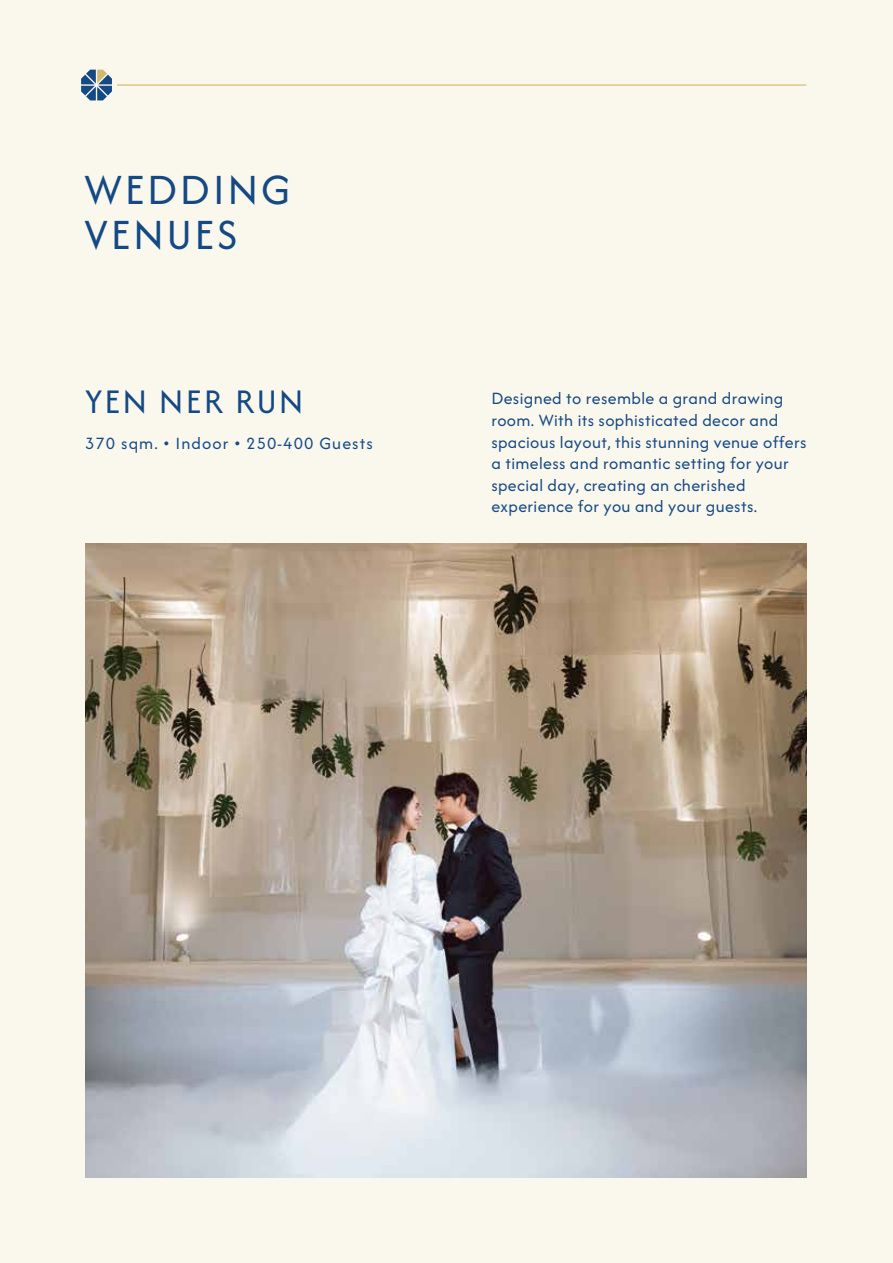
<style>
.page{position:relative;width:893px;height:1263px;background:#faf7ed}
.page>*{position:absolute;margin:0;border:0;box-sizing:border-box;transform-origin:0 0}
.t1{font:45px/45px "Afacad";letter-spacing:.06em;color:#154984}
.t2{font:36px "Afacad";letter-spacing:.06em;color:#154984}
.t3{font:18px/21.6px "Afacad";letter-spacing:.02em;color:#154984}
.t4{font:18px "Afacad";letter-spacing:.06em;color:#144a88}
</style>
<div class="page">
<img style="left:85px;top:543px;width:721px;height:635px">
<svg style="left:81px;top:70px;width:31px;height:30px"></svg>
<hr style="left:117px;top:84px;width:689px;height:2px;background:#ceb96d">
<h1 class="t1" style="left:85px;top:167px;width:207px">WEDDING<br>VENUES</h1>
<h2 class="t2" style="left:85px;top:378px;width:220px">YEN NER RUN</h2>
<p class="t4" style="left:85px;top:432px;width:289px">370 sqm. • Indoor • 250-400 Guests</p>
<p class="t3" style="left:491px;top:388px;width:317px">Designed to resemble a grand drawing room. With its sophisticated decor and spacious layout, this stunning venue offers a timeless and romantic setting for your special day, creating an cherished experience for you and your guests.</p>
</div>
